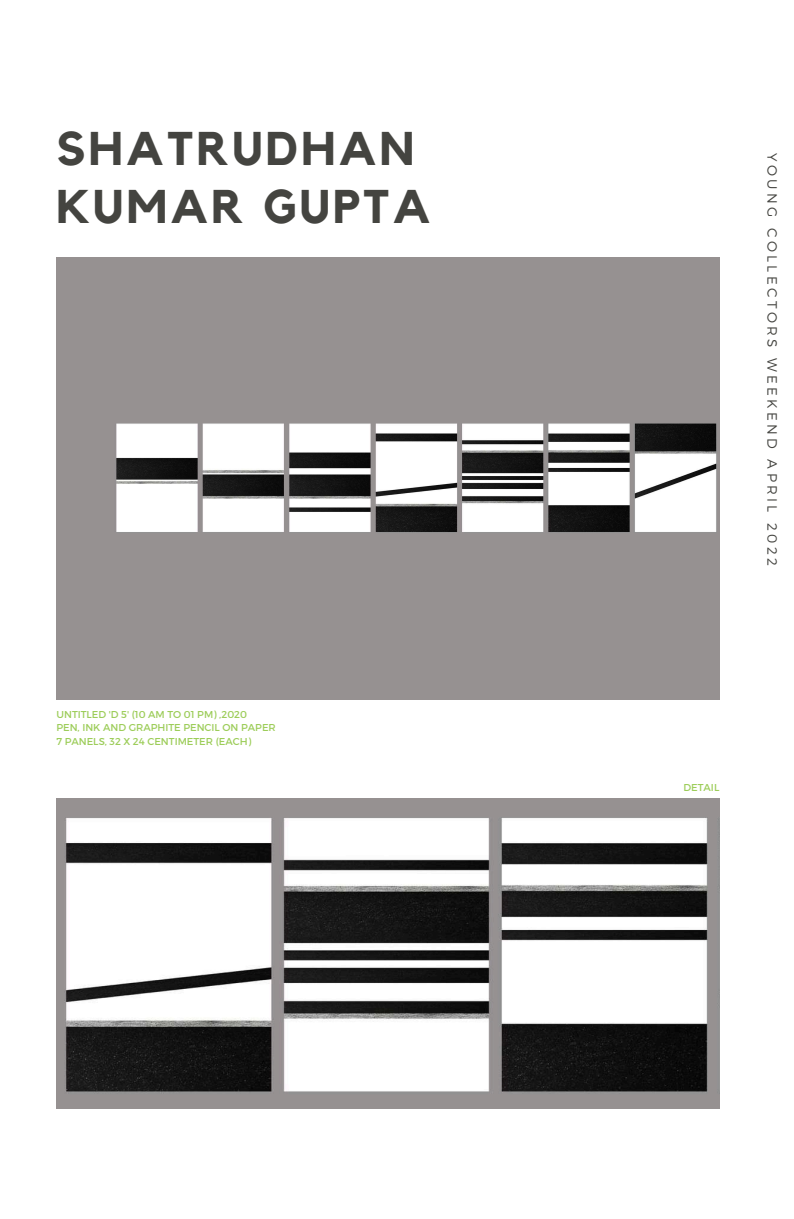
<style>
.page{position:relative;width:794px;height:1219px;background:#fff}
.page>*{position:absolute;margin:0;border:0;box-sizing:border-box;transform-origin:0 0}
.t1{font:700 47.1px/57.4px "Kollektif";letter-spacing:.07em;color:#444440}
.t2{font:300 13.5px "Montserrat";letter-spacing:.25em;color:#444440}
.t3{font:10px/13.5px "Montserrat";color:#9dcd5a}
</style>
<div class="page">
<img style="left:56px;top:258px;width:663px;height:441px">
<img style="left:56px;top:798px;width:663px;height:310px">
<h1 class="t1" style="left:56px;top:122px;width:375px">SHATRUDHAN<br>KUMAR GUPTA</h1>
<p class="t3" style="left:56px;top:707px;width:221px">UNTITLED 'D 5' (10 AM TO 01 PM) ,2020<br>PEN, INK AND GRAPHITE PENCIL ON PAPER<br>7 PANELS, 32 X 24 CENTIMETER (EACH)</p>
<h2 class="t2" style="left:781px;top:153px;width:414px;rotate:90deg">YOUNG COLLECTORS WEEKEND APRIL 2022</h2>
<p class="t3" style="left:683px;top:780px;width:37px">DETAIL</p>
</div>
